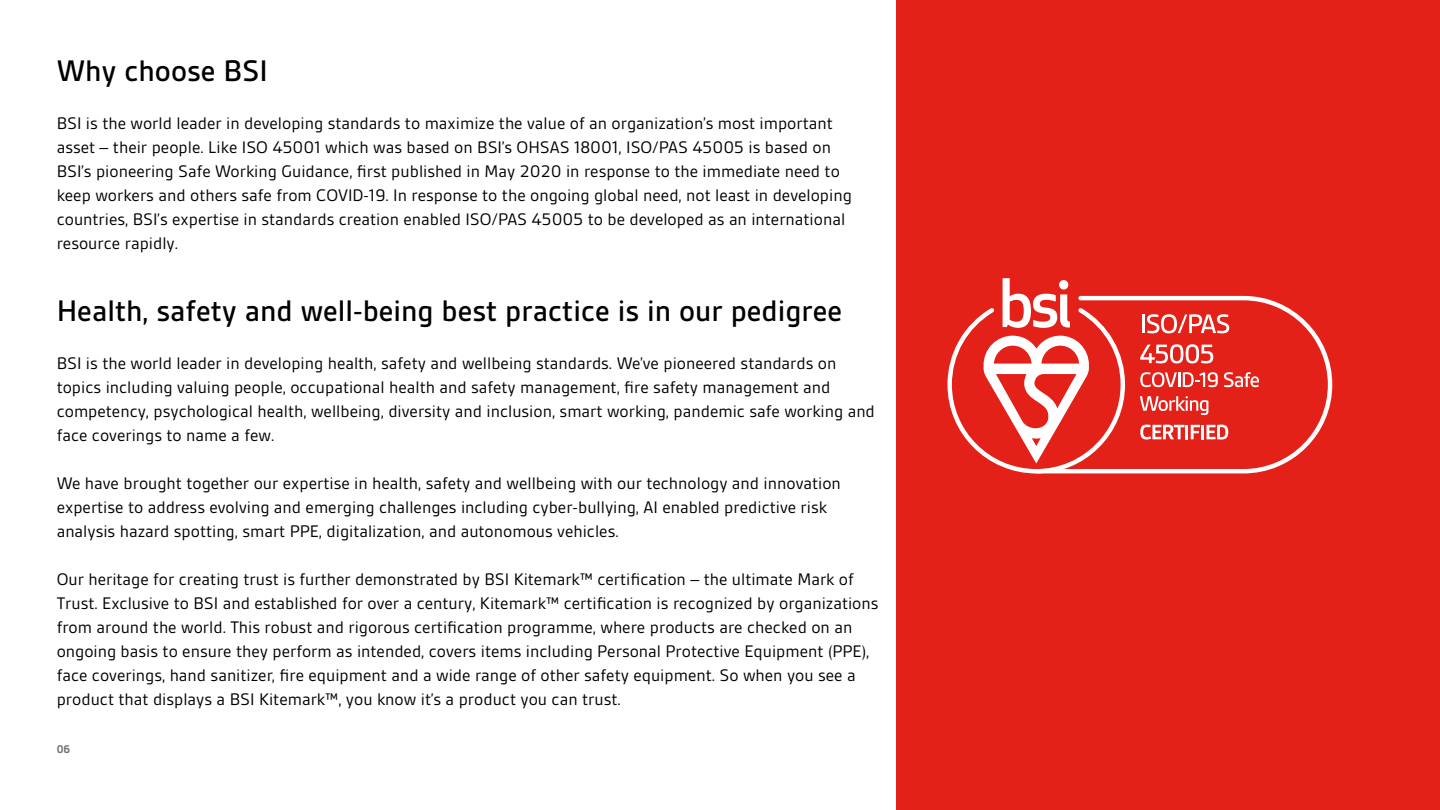
<style>
.page{position:relative;width:1440px;height:810px;background:#fff}
.page>*{position:absolute;margin:0;border:0;box-sizing:border-box;transform-origin:0 0}
.t1{font:500 32px "BSI Gesta";color:#000}
.t2{font:18px/24px "BSI Gesta";color:#000}
.t3{font:700 12px "BSI Gesta";color:#707172}
</style>
<div class="page">
<div style="left:896px;top:0;width:544px;height:810px;background:#e32119"></div>
<svg style="left:1125px;top:296px;width:207px;height:177px"></svg>
<svg style="left:947px;top:278px;width:178px;height:195px"></svg>
<h1 class="t1" style="left:57px;top:54px;width:213px">Why choose BSI</h1>
<p class="t2" style="left:57px;top:111px;width:797px">BSI is the world leader in developing standards to maximize the value of an organization’s most important asset – their people. Like ISO 45001 which was based on BSI’s OHSAS 18001, ISO/PAS 45005 is based on BSI’s pioneering Safe Working Guidance, first published in May 2020 in response to the immediate need to keep workers and others safe from COVID-19. In response to the ongoing global need, not least in developing countries, BSI’s expertise in standards creation enabled ISO/PAS 45005 to be developed as an international resource rapidly.</p>
<h1 class="t1" style="left:57px;top:294px;width:787px">Health, safety and well-being best practice is in our pedigree</h1>
<p class="t2" style="left:57px;top:351px;width:820px">BSI is the world leader in developing health, safety and wellbeing standards. We’ve pioneered standards on topics including valuing people, occupational health and safety management, fire safety management and competency, psychological health, wellbeing, diversity and inclusion, smart working, pandemic safe working and face coverings to name a few.</p>
<p class="t2" style="left:57px;top:471px;width:786px">We have brought together our expertise in health, safety and wellbeing with our technology and innovation expertise to address evolving and emerging challenges including cyber-bullying, AI enabled predictive risk analysis hazard spotting, smart PPE, digitalization, and autonomous vehicles.</p>
<p class="t2" style="left:57px;top:567px;width:823px">Our heritage for creating trust is further demonstrated by BSI Kitemark™ certification – the ultimate Mark of Trust. Exclusive to BSI and established for over a century, Kitemark™ certification is recognized by organizations from around the world. This robust and rigorous certification programme, where products are checked on an ongoing basis to ensure they perform as intended, covers items including Personal Protective Equipment (PPE), face coverings, hand sanitizer, fire equipment and a wide range of other safety equipment. So when you see a product that displays a BSI Kitemark™, you know it’s a product you can trust.</p>
<p class="t3" style="left:57px;top:743px;width:15px">06</p>
</div>
